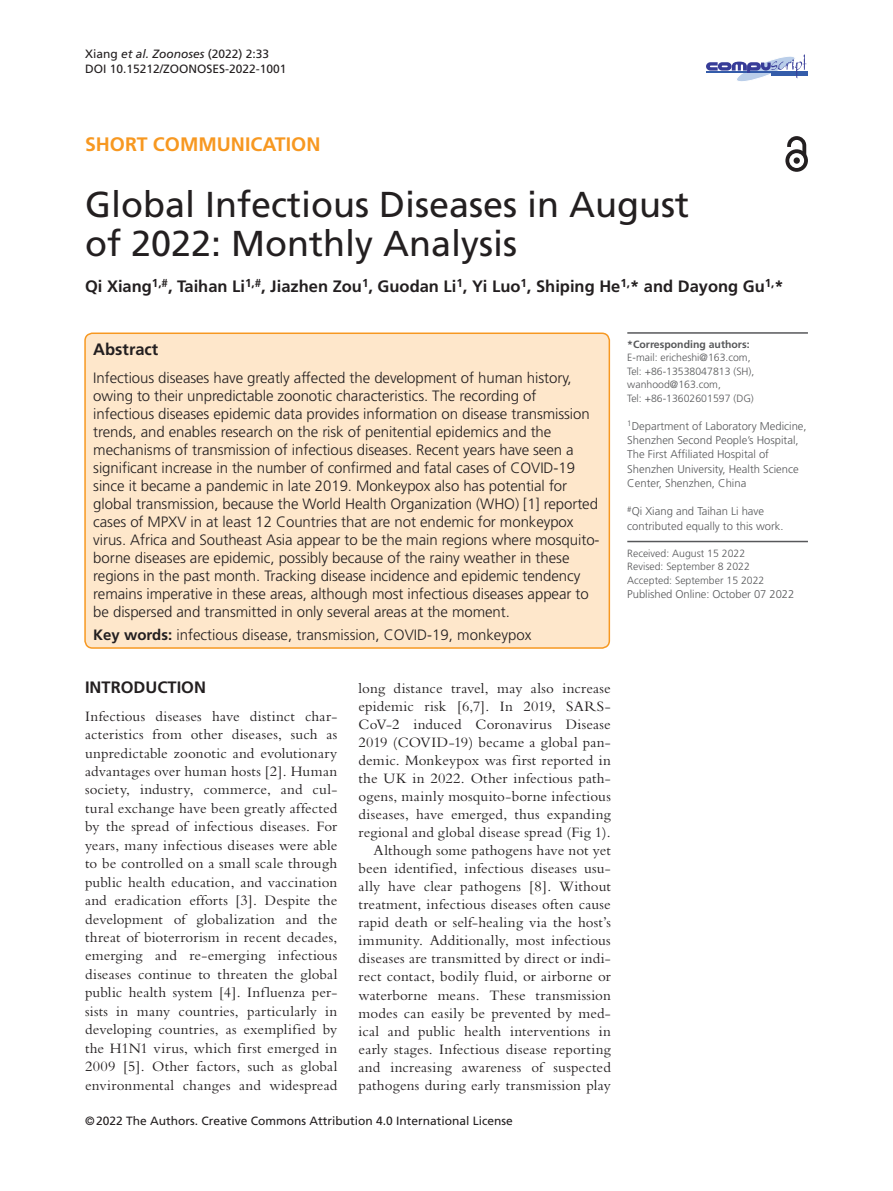
<style>
.page{position:relative;width:893px;height:1191px;background:#fff}
.page>*{position:absolute;margin:0;border:0;box-sizing:border-box;transform-origin:0 0}
.t1{font:36px/39px "Frutiger";color:#231f20}
.t2{font:700 19.5px "Frutiger";color:#f79821}
.t3{font:700 16.5px "Frutiger";color:#231f20}
.t4{font:15px/18px "Bembo";letter-spacing:.015em;color:#231f20;text-align:justify}
.t5{font:300 15px/18px "Frutiger";letter-spacing:-.005em;color:#231f20}
.t6{font:12px/15px "Frutiger";color:#231f20}
.t7{font:300 11.25px/14.2px "Frutiger";color:#57585a}
.t8{font:300 10.5px/13.5px "Frutiger";color:#57585a}
.t9{font:700 10.5px "Frutiger";color:#57585a}
.s1{font-style:italic}
.s2{font-weight:700}
</style>
<div class="page">
<hr style="left:771px;top:71px;width:37px;height:4px;background:#345caa">
<svg style="left:706px;top:54px;width:101px;height:28px"></svg>
<svg style="left:785px;top:136px;width:23px;height:36px"></svg>
<hr style="left:627px;top:332px;width:181px;height:2px;background:#57585a">
<hr style="left:627px;top:541px;width:181px;height:1px;background:#57585a">
<div style="left:85px;top:333px;width:524px;height:315px;background:#fee7cb;border-radius:8px"></div>
<div style="left:84px;top:332px;width:526px;height:317px;border:2px solid #f79821;border-radius:8px"></div>
<p class="t6" style="left:85px;top:46px;width:203px">Xiang <span class="s1">et al. Zoonoses</span> (2022) 2:33<br>DOI 10.15212/ZOONOSES-2022-1001</p>
<h2 class="t2" style="left:85px;top:132px;width:237px">SHORT COMMUNICATION</h2>
<h1 class="t1" style="left:85px;top:185px;width:606px">Global Infectious Diseases in August of 2022: Monthly Analysis</h1>
<p class="t3" style="left:85px;top:277px;width:700px">Qi Xiang<sup>1,#</sup>, Taihan Li<sup>1,#</sup>, Jiazhen Zou<sup>1</sup>, Guodan Li<sup>1</sup>, Yi Luo<sup>1</sup>, Shiping He<sup>1,</sup>* and Dayong Gu<sup>1,</sup>*</p>
<p class="t3" style="left:93px;top:340px;width:67px">Abstract</p>
<p class="t5" style="left:93px;top:369px;width:508px">Infectious diseases have greatly affected the development of human history, owing to their unpredictable zoonotic characteristics. The recording of infectious diseases epidemic data provides information on disease transmission trends, and enables research on the risk of penitential epidemics and the mechanisms of transmission of infectious diseases. Recent years have seen a significant increase in the number of confirmed and fatal cases of COVID-19 since it became a pandemic in late 2019. Monkeypox also has potential for global transmission, because the World Health Organization (WHO) [1] reported cases of MPXV in at least 12 Countries that are not endemic for monkeypox virus. Africa and Southeast Asia appear to be the main regions where mosquito&shy;borne diseases are epidemic, possibly because of the rainy weather in these regions in the past month. Tracking disease incidence and epidemic tendency remains imperative in these areas, although most infectious diseases appear to be dispersed and transmitted in only several areas at the moment.</p>
<p class="t5" style="left:93px;top:626px;width:440px"><span class="s2">Key words:</span> infectious disease, transmission, COVID-19, monkeypox</p>
<p class="t3" style="left:85px;top:678px;width:123px">INTRODUCTION</p>
<p class="t4" style="left:85px;top:706px;width:254px;line-height:18.5px">Infectious diseases have distinct char&shy;acteristics from other diseases, such as unpredictable zoonotic and evolutionary advantages over human hosts [2]. Human society, industry, commerce, and cul&shy;tural exchange have been greatly affected by the spread of infectious diseases. For years, many infectious diseases were able to be controlled on a small scale through public health education, and vaccination and eradication efforts [3]. Despite the development of globalization and the threat of bioterrorism in recent decades, emerging and re-emerging infectious diseases continue to threaten the global public health system [4]. Influenza per&shy;sists in many countries, particularly in developing countries, as exemplified by the H1N1 virus, which first emerged in 2009 [5]. Other factors, such as global environmental changes and widespread</p>
<p class="t4" style="left:359px;top:679px;width:254px;text-align:right">long distance travel, may also increase epidemic risk [6,7]. In 2019, SARS-CoV-2 induced Coronavirus Disease 2019 (COVID-19) became a global pan&shy;demic. Monkeypox was first reported in the UK in 2022. Other infectious path&shy;ogens, mainly mosquito-borne infectious diseases, have emerged, thus expanding regional and global disease spread (Fig 1).<br>Although some pathogens have not yet been identified, infectious diseases usu&shy;ally have clear pathogens [8]. Without treatment, infectious diseases often cause rapid death or self-healing via the host’s immunity. Additionally, most infectious diseases are transmitted by direct or indi&shy;rect contact, bodily fluid, or airborne or waterborne means. These transmission modes can easily be prevented by med&shy;ical and public health interventions in early stages. Infectious disease reporting and increasing awareness of suspected pathogens during early transmission play</p>
<p class="t6" style="left:85px;top:1113px;width:429px">©2022 The Authors. Creative Commons Attribution 4.0 International License</p>
<p class="t9" style="left:627px;top:338px;width:124px">*Corresponding authors:</p>
<p class="t8" style="left:627px;top:351px;width:129px">E-mail: ericheshi@163.com,<br>Tel: +86-13538047813 (SH), wanhood@163.com,<br>Tel: +86-13602601597 (DG)</p>
<p class="t7" style="left:627px;top:419px;width:181px"><sup>1</sup>Department of Laboratory Medicine, Shenzhen Second People’s Hospital, The First Affiliated Hospital of Shenzhen University, Health Science Center, Shenzhen, China</p>
<p class="t7" style="left:627px;top:504px;width:158px"><sup>#</sup>Qi Xiang and Taihan Li have contributed equally to this work.</p>
<p class="t8" style="left:627px;top:546px;width:139px">Received: August 15 2022<br>Revised: September 8 2022<br>Accepted: September 15 2022</p>
<p class="t7" style="left:627px;top:587px;width:169px">Published Online: October 07 2022</p>
</div>
